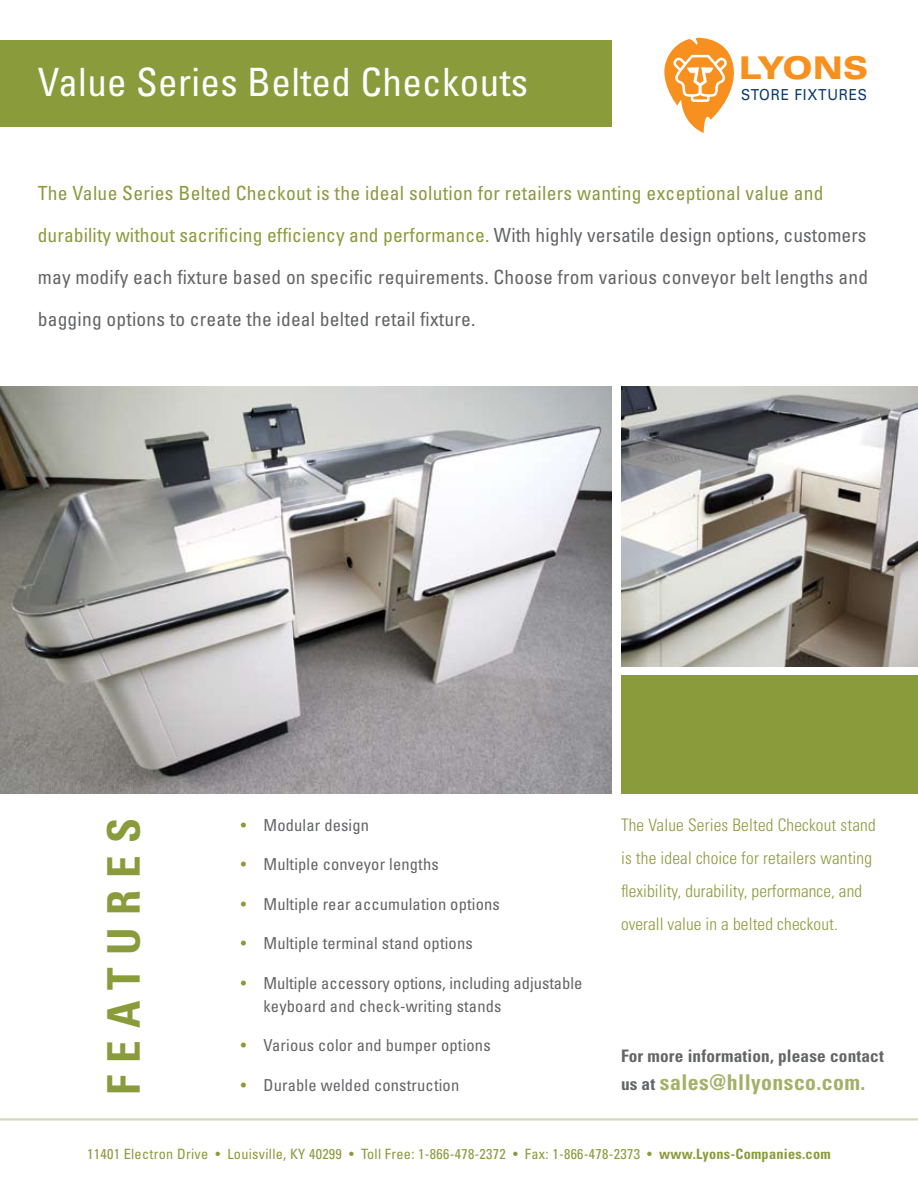
<style>
.page{position:relative;width:918px;height:1188px;background:#fff}
.page>*{position:absolute;margin:0;border:0;box-sizing:border-box;transform-origin:0 0}
.t1{font:700 condensed 45px "Univers";letter-spacing:.28em;color:#8a9b3c}
.t2{font:condensed 39px "Univers";letter-spacing:.01em;color:#fff}
.t3{font:900 expanded 31.35px "Univers";letter-spacing:-.035em;color:#f7901e}
.t4{font:700 condensed 21.75px "Univers";letter-spacing:.02em;color:#a4b067}
.t5{font:condensed 19.5px/42px "Univers";letter-spacing:.01em;color:#636466}
.t6{font:300 condensed 17.25px/33px "Univers";letter-spacing:.01em;color:#8a9b3c}
.t7{font:700 condensed 17.25px "Univers";letter-spacing:.01em;color:#636466}
.t8{font:condensed 16.5px/22.5px "Univers";letter-spacing:.01em;color:#636466}
.t9{font:15.15px "Univers";letter-spacing:.055em;color:#0b396d;scale:.91 1}
.t10{font:condensed 14.25px "Univers";letter-spacing:.02em;color:#8a9b3c}
.s1{color:#8a9b3c}
.s2{font-size:17.25px;color:#636466}
.s3{font-weight:700}
</style>
<div class="page">
<div style="left:0;top:41px;width:612px;height:86px;background:#8a9b3c"></div>
<svg style="left:664px;top:37px;width:70px;height:96px"></svg>
<img style="left:0;top:387px;width:612px;height:407px">
<div style="left:621px;top:675px;width:297px;height:119px;background:#8a9b3c"></div>
<img style="left:621px;top:387px;width:297px;height:280px">
<hr style="left:0;top:1118px;width:918px;height:2px;background:#d5d9b9">
<h2 class="t2" style="left:38px;top:58px;width:492px">Value Series Belted Checkouts</h2>
<h3 class="t3" style="left:739px;top:50px;width:131px">LYONS</h3>
<p class="t9" style="left:741px;top:86px;width:140px">STORE FIXTURES</p>
<p class="t5" style="left:38px;top:171px;width:832px"><span class="s1">The Value Series Belted Checkout is the ideal solution for retailers wanting exceptional value and durability without sacrificing efficiency and performance.</span> With highly versatile design options, customers may modify each fixture based on specific requirements. Choose from various conveyor belt lengths and bagging options to create the ideal belted retail fixture.</p>
<h1 class="t1" style="left:96px;top:1095px;width:279px;rotate:-90deg">Features</h1>
<p class="t8" style="left:241px;top:813px;width:130px"><span class="s1">•</span> Modular design</p>
<p class="t8" style="left:241px;top:853px;width:199px"><span class="s1">•</span> Multiple conveyor lengths</p>
<p class="t8" style="left:241px;top:893px;width:260px"><span class="s1">•</span> Multiple rear accumulation options</p>
<p class="t8" style="left:241px;top:932px;width:233px"><span class="s1">•</span> Multiple terminal stand options</p>
<p class="t8" style="left:263px;top:972px;width:320px;text-indent:-22px"><span class="s1">•</span> Multiple accessory options, including adjustable keyboard and check-writing stands</p>
<p class="t8" style="left:241px;top:1034px;width:251px"><span class="s1">•</span> Various color and bumper options</p>
<p class="t8" style="left:241px;top:1073px;width:220px"><span class="s1">•</span> Durable welded construction</p>
<p class="t6" style="left:621px;top:809px;width:256px">The Value Series Belted Checkout stand is the ideal choice for retailers wanting flexibility, durability, performance, and overall value in a belted checkout.</p>
<p class="t7" style="left:621px;top:1045px;width:264px">For more information, please contact</p>
<p class="t4" style="left:621px;top:1069px;width:246px"><span class="s2">us at</span> sales@hllyonsco.com.</p>
<p class="t10" style="left:87px;top:1145px;width:745px">11401 Electron Drive • Louisville, KY 40299 • Toll Free: 1-866-478-2372 • Fax: 1-866-478-2373 • <span class="s3">www.Lyons-Companies.com</span></p>
</div>
